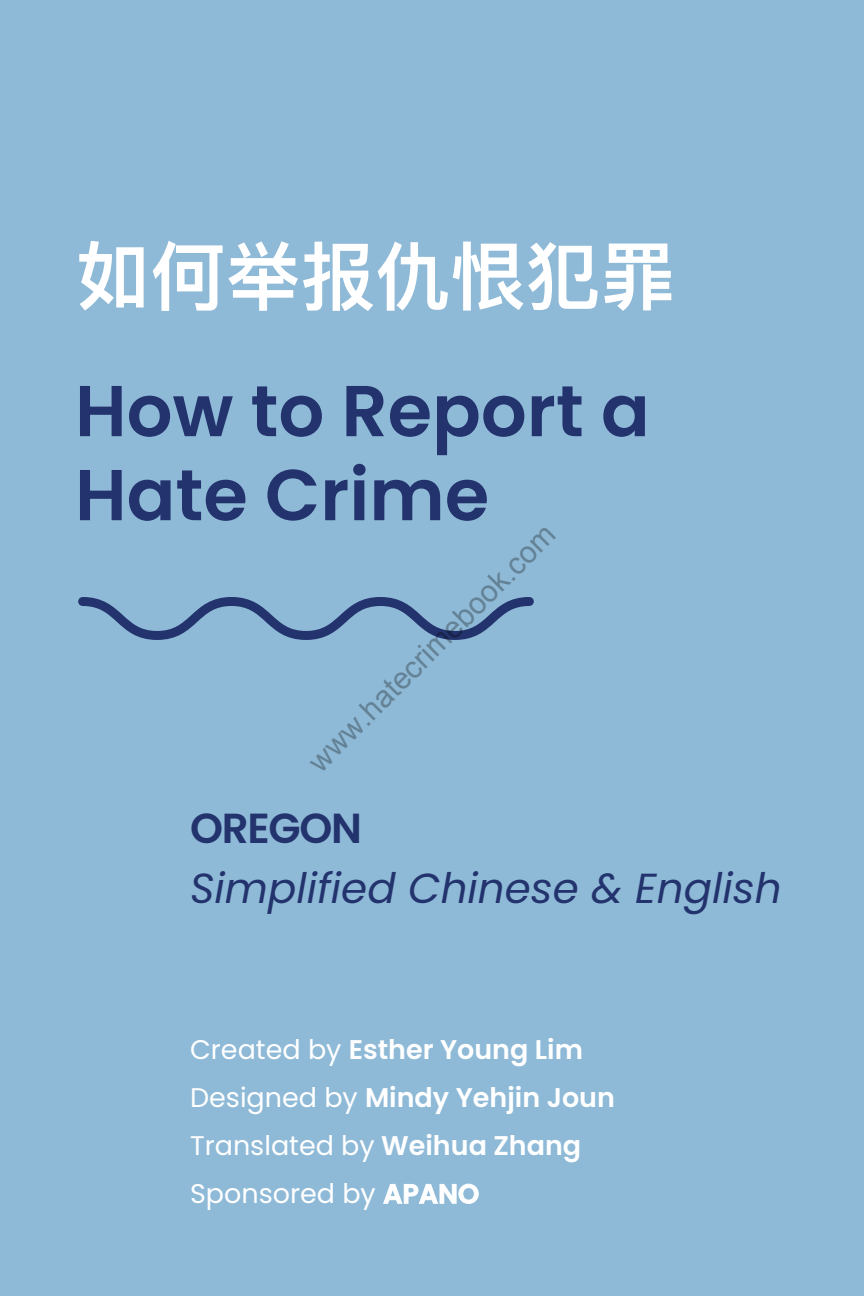
<style>
.page{position:relative;width:864px;height:1296px;background:#8fbad7}
.page>*{position:absolute;margin:0;border:0;box-sizing:border-box;transform-origin:0 0}
.t1{font:600 75px "Ping Fang HK";color:#fff}
.t2{font:600 72px/84px "Poppins";color:#23336d}
.t3{font:italic 42px/60px "Poppins";color:#23336d}
.t4{font:30px "Arial";color:rgb(0 0 0/.3)}
.t5{font:600 27px/48px "Poppins";color:#fff}
.s1{font-weight:600;font-style:normal}
.s2{font-weight:400}
</style>
<div class="page">
<svg style="left:78px;top:597px;width:456px;height:43px"></svg>
<p class="t1" style="left:76px;top:230px;width:601px">如何举报仇恨犯罪</p>
<p class="t2" style="left:75px;top:369px;width:576px">How to Report a<br>Hate Crime</p>
<p class="t4" style="left:299px;top:752px;width:337px;rotate:-45deg">www.hatecrimebook.com</p>
<p class="t3" style="left:190px;top:799px;width:593px"><span class="s1">OREGON<br></span>Simplified Chinese &amp; English</p>
<p class="t5" style="left:190px;top:1026px;width:426px"><span class="s2">Created by</span> Esther Young Lim<br><span class="s2">Designed by</span> Mindy Yehjin Joun<br><span class="s2">Translated by</span> Weihua Zhang<br><span class="s2">Sponsored by</span> APANO</p>
</div>
